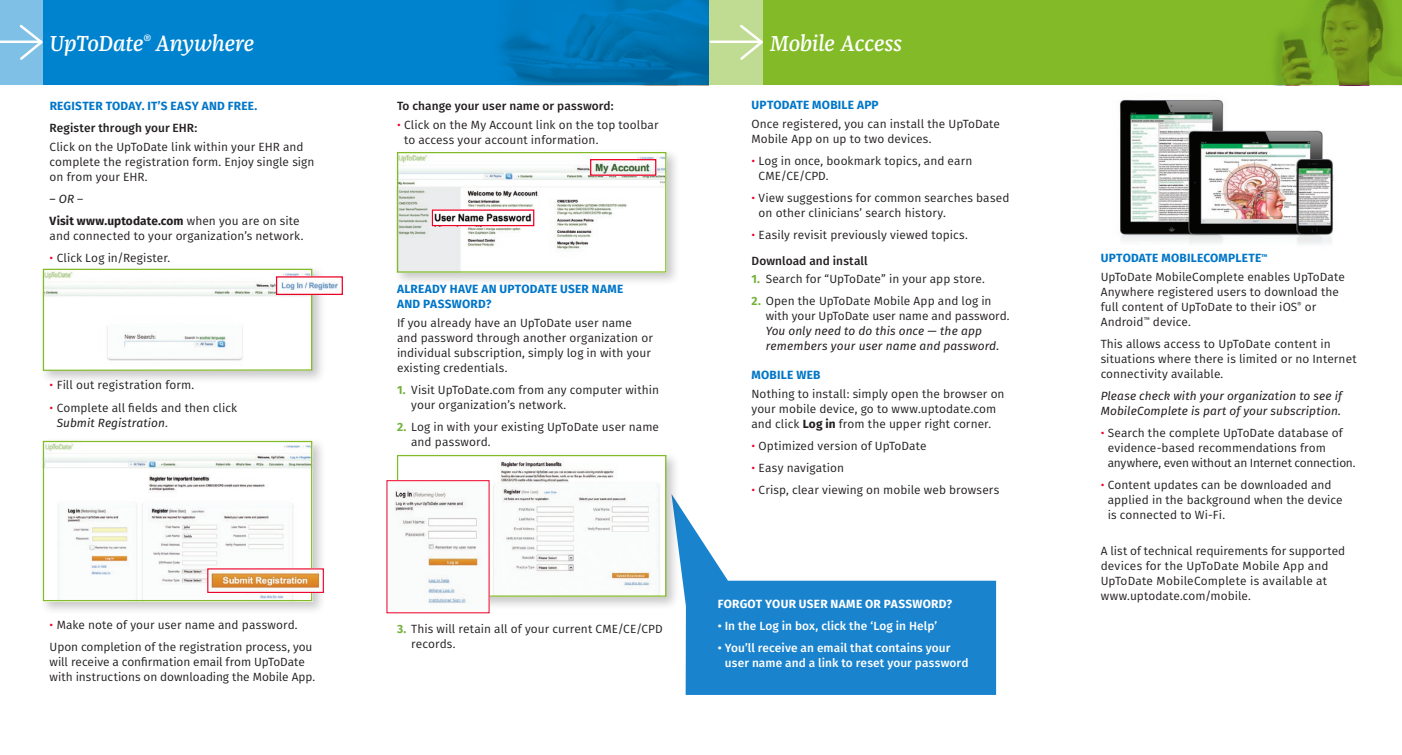
<style>
.page{position:relative;width:1402px;height:755px;background:#fff}
.page>*{position:absolute;margin:0;border:0;box-sizing:border-box;transform-origin:0 0}
.header_text{font:italic 500 22.5px "Franziska Pro";letter-spacing:-.01em;color:#fff}
.text{font:11.88px/15px "Fira Sans";letter-spacing:.005em;color:#231f20}
.subhead_text{font:700 11.88px/15px "Fira Sans";letter-spacing:.02em;color:#0076c8}
.text-2{font:500 11.88px/15px "Fira Sans";letter-spacing:.005em;color:#fff}
.text-3{font:italic 11.88px/15px "Fira Sans";letter-spacing:.005em;color:#231f20}
.subhead_text_2{font:500 11.88px "Fira Sans";letter-spacing:.01em;color:#231f20}
.subhead_text-2{font:700 11.88px "Fira Sans";letter-spacing:.02em;color:#fff}
.s1{font-style:normal}
.s2{font-weight:700}
.s3{color:#ef0027}
.s4{font-style:italic}
.s5{font-weight:700;color:#73b13b}
</style>
<div class="page">
<svg style="left:43px;top:0;width:666px;height:85px;background:#007ec6"></svg>
<div style="left:0;top:0;width:43px;height:85px;background:#7fc0e6"></div>
<hr style="left:0;top:41px;width:41px;height:2px;background:#fff">
<svg style="left:17px;top:23px;width:28px;height:39px"></svg>
<div style="left:709px;top:0;width:692px;height:85px;background:#82bb27"></div>
<div style="left:709px;top:0;width:53px;height:85px;background:#c0dc92"></div>
<hr style="left:711px;top:41px;width:50px;height:2px;background:#fff">
<svg style="left:737px;top:23px;width:26px;height:39px"></svg>
<svg style="left:680px;top:507px;width:316px;height:188px;fill:#1a83cd"></svg>
<img style="left:1119px;top:99px;width:215px;height:146px">
<div style="left:39px;top:265px;width:287px;height:120px;background:#231f20;opacity:.25"></div>
<svg style="left:42px;top:268px;width:271px;height:103px"></svg>
<div style="left:39px;top:437px;width:287px;height:178px;background:#231f20;opacity:.25"></div>
<img style="left:45px;top:443px;width:265px;height:156px">
<div style="left:43px;top:441px;width:269px;height:160px;border:1px solid #82bb27"></div>
<img style="left:209px;top:570px;width:112px;height:21px">
<div style="left:207px;top:568px;width:117px;height:25px;border:1px solid #ef0027"></div>
<div style="left:393px;top:148px;width:287px;height:139px;background:#231f20;opacity:.25"></div>
<img style="left:399px;top:154px;width:265px;height:117px">
<div style="left:397px;top:152px;width:269px;height:121px;border:1px solid #82bb27"></div>
<img style="left:434px;top:211px;width:98px;height:13px">
<div style="left:432px;top:209px;width:102px;height:17px;border:1px solid #ef0027"></div>
<img style="left:592px;top:161px;width:62px;height:13px">
<div style="left:590px;top:159px;width:66px;height:17px;border:1px solid #ef0027"></div>
<div style="left:393px;top:451px;width:287px;height:160px;background:#231f20;opacity:.25"></div>
<img style="left:399px;top:457px;width:265px;height:138px">
<div style="left:397px;top:455px;width:269px;height:142px;border:1px solid #82bb27"></div>
<img style="left:393px;top:482px;width:94px;height:129px">
<img style="left:278px;top:278px;width:60px;height:15px">
<div style="left:276px;top:276px;width:67px;height:19px;border:1px solid #ef0027"></div>
<p class="header_text" style="left:50px;top:30px;width:206px">UpToDate<sup>®</sup> Anywhere</p>
<p class="header_text" style="left:770px;top:30px;width:134px">Mobile Access</p>
<p class="subhead_text" style="left:50px;top:98px;width:209px">REGISTER TODAY. IT’S EASY AND FREE.</p>
<p class="subhead_text_2" style="left:50px;top:119px;width:149px">Register through your EHR:</p>
<p class="text" style="left:50px;top:139px;width:266px">Click on the UpToDate link within your EHR and complete the registration form. Enjoy single sign on from your EHR.</p>
<p class="text-3" style="left:50px;top:191px;width:35px">– OR <span class="s1">–</span></p>
<p class="text" style="left:50px;top:213px;width:255px"><span class="s2">Visit www.uptodate.com</span> when you are on site and connected to your organization’s network.</p>
<p class="text" style="left:50px;top:250px;width:122px"><span class="s3">•</span> Click Log in/Register.</p>
<p class="text" style="left:50px;top:377px;width:146px"><span class="s3">•</span> Fill out registration form.</p>
<p class="text" style="left:57px;top:399px;width:182px;text-indent:-7px"><span class="s3">•</span> Complete all fields and then click<br><span class="s4">Submit Registration</span>.</p>
<p class="text" style="left:50px;top:617px;width:249px"><span class="s3">•</span> Make note of your user name and password.</p>
<p class="text" style="left:50px;top:639px;width:267px">Upon completion of the registration process, you will receive a confirmation email from UpToDate with instructions on downloading the Mobile App.</p>
<p class="subhead_text_2" style="left:397px;top:97px;width:218px">To change your user name or password:</p>
<p class="text" style="left:404px;top:117px;width:256px;text-indent:-7px"><span class="s3">•</span> Click on the My Account link on the top toolbar to access your account information.</p>
<p class="subhead_text" style="left:397px;top:281px;width:228px">ALREADY HAVE AN UPTODATE USER NAME<br>AND PASSWORD?</p>
<p class="text" style="left:397px;top:315px;width:257px">If you already have an UpToDate user name and password through another organization or individual subscription, simply log in with your existing credentials.</p>
<p class="text" style="left:411px;top:382px;width:249px;text-indent:-14px"><span class="s5">1.</span> Visit UpToDate.com from any computer within your organization’s network.</p>
<p class="text" style="left:411px;top:419px;width:249px;text-indent:-14px"><span class="s5">2.</span> Log in with your existing UpToDate user name and password.</p>
<p class="text" style="left:411px;top:621px;width:253px;text-indent:-14px"><span class="s5">3.</span> This will retain all of your current CME/CE/CPD records.</p>
<p class="subhead_text" style="left:751px;top:97px;width:129px">UPTODATE MOBILE APP</p>
<p class="text" style="left:751px;top:116px;width:250px">Once registered, you can install the UpToDate<br>Mobile App on up to two devices.</p>
<p class="text" style="left:758px;top:153px;width:215px;text-indent:-7px"><span class="s3">•</span> Log in once, bookmark topics, and earn<br>CME/CE/CPD.</p>
<p class="text" style="left:758px;top:190px;width:252px;text-indent:-7px"><span class="s3">•</span> View suggestions for common searches based on other clinicians’ search history.</p>
<p class="text" style="left:751px;top:227px;width:218px"><span class="s3">•</span> Easily revisit previously viewed topics.</p>
<p class="subhead_text_2" style="left:751px;top:251px;width:118px">Download and install</p>
<p class="text" style="left:751px;top:271px;width:235px"><span class="s5">1.</span> Search for “UpToDate” in your app store.</p>
<p class="text" style="left:765px;top:293px;width:245px;text-indent:-14px"><span class="s5">2.</span> Open the UpToDate Mobile App and log in with your UpToDate user name and password.<br><span class="s4">You only need to do this once — the app remembers your user name and password.</span></p>
<p class="subhead_text" style="left:751px;top:367px;width:70px">MOBILE WEB</p>
<p class="text" style="left:751px;top:386px;width:254px">Nothing to install: simply open the browser on your mobile device, go to www.uptodate.com and click <span class="s2">Log in</span> from the upper right corner.</p>
<p class="text" style="left:751px;top:438px;width:177px"><span class="s3">•</span> Optimized version of UpToDate</p>
<p class="text" style="left:751px;top:460px;width:94px"><span class="s3">•</span> Easy navigation</p>
<p class="text" style="left:751px;top:482px;width:249px"><span class="s3">•</span> Crisp, clear viewing on mobile web browsers</p>
<p class="subhead_text-2" style="left:718px;top:594px;width:236px">FORGOT YOUR USER NAME OR PASSWORD?</p>
<p class="text-2" style="left:718px;top:618px;width:221px">• In the Log in box, click the ‘Log in Help’</p>
<p class="text-2" style="left:725px;top:640px;width:245px;text-indent:-7px">• You’ll receive an email that contains your user name and a link to reset your password</p>
<p class="subhead_text" style="left:1100px;top:250px;width:168px">UPTODATE MOBILECOMPLETE<sup>™</sup></p>
<p class="text" style="left:1100px;top:269px;width:246px">UpToDate MobileComplete enables UpToDate Anywhere registered users to download the full content of UpToDate to their iOS<sup>®</sup> or Android<sup>™</sup> device.</p>
<p class="text" style="left:1100px;top:336px;width:257px">This allows access to UpToDate content in situations where there is limited or no Internet connectivity available.</p>
<p class="text-3" style="left:1100px;top:388px;width:243px">Please check with your organization to see if<br>MobileComplete is part of your subscription.</p>
<p class="text" style="left:1107px;top:425px;width:249px;text-indent:-7px"><span class="s3">•</span> Search the complete UpToDate database of evidence-based recommendations from anywhere, even without an Internet connection.</p>
<p class="text" style="left:1107px;top:477px;width:236px;text-indent:-7px"><span class="s3">•</span> Content updates can be downloaded and applied in the background when the device is connected to Wi-Fi.</p>
<p class="text" style="left:1100px;top:543px;width:246px">A list of technical requirements for supported devices for the UpToDate Mobile App and UpToDate MobileComplete is available at www.uptodate.com/mobile.</p>
</div>
